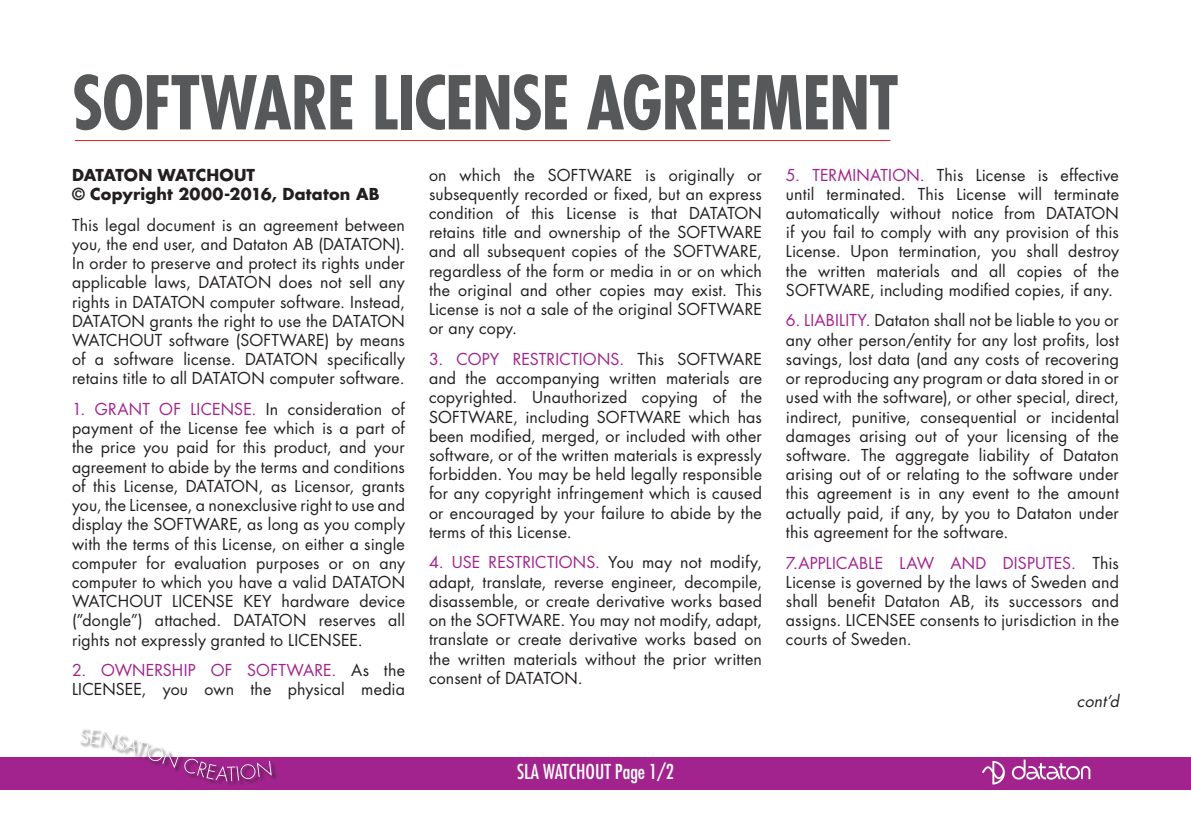
<style>
.page{position:relative;width:1191px;height:840px;background:#fff}
.page>*{position:absolute;margin:0;border:0;box-sizing:border-box;transform-origin:0 0}
.t1{font:700 condensed 72px "Futura";letter-spacing:-.02em;color:#57585a}
.t2{font:condensed 20px "Futura";color:#fff}
.t3{font:16px/19.2px "Futura";letter-spacing:.01em;color:#231f20;text-align:justify}
.t4{font:700 16px/19.2px "Futura";letter-spacing:.01em;color:#231f20}
.t5{font:italic 16px "Futura";color:#231f20}
.s1{color:#a2238e}
</style>
<div class="page">
<div style="left:0;top:756px;width:1191px;height:33px;background:#a2238e"></div>
<svg style="left:982px;top:760px;width:22px;height:24px"></svg>
<svg style="left:1011px;top:759px;width:79px;height:20px"></svg>
<div style="left:79px;top:727px;width:198px;height:59px;background:#231f20;opacity:.75"></div>
<svg style="left:79px;top:727px;width:193px;height:53px"></svg>
<hr style="left:75px;top:140px;width:815px;height:1px;background:#ee1d23">
<h1 class="t1" style="left:72px;top:56px;width:828px">SOFTWARE LICENSE AGREEMENT</h1>
<p class="t4" style="left:72px;top:165px;width:309px">DATATON WATCHOUT<br>© Copyright 2000-2016, Dataton AB</p>
<p class="t3" style="left:72px;top:215px;width:334px">This legal document is an agreement between you, the end user, and Dataton AB (DATATON).<br>In order to preserve and protect its rights under applicable laws, DATATON does not sell any rights in DATATON computer software. Instead, DATATON grants the right to use the DATATON WATCHOUT software (SOFTWARE) by means of a software license. DATATON specifically retains title to all DATATON computer software.</p>
<p class="t3" style="left:72px;top:399px;width:334px"><span class="s1">1. GRANT OF LICENSE.</span> In consideration of payment of the License fee which is a part of the price you paid for this product, and your agreement to abide by the terms and conditions of this License, DATATON, as Licensor, grants you, the Licensee, a nonexclusive right to use and display the SOFTWARE, as long as you comply with the terms of this License, on either a single computer for evaluation purposes or on any computer to which you have a valid DATATON WATCHOUT LICENSE KEY hardware device (”dongle”) attached. DATATON reserves all rights not expressly granted to LICENSEE.</p>
<p class="t3" style="left:72px;top:660px;width:334px"><span class="s1">2. OWNERSHIP OF SOFTWARE.</span> As the<br>LICENSEE, you own the physical media</p>
<p class="t3" style="left:786px;top:165px;width:334px"><span class="s1">5. TERMINATION.</span> This License is effective until terminated. This License will terminate automatically without notice from DATATON if you fail to comply with any provision of this License. Upon termination, you shall destroy the written materials and all copies of the SOFTWARE, including modified copies, if any.</p>
<p class="t3" style="left:786px;top:310px;width:334px"><span class="s1">6. LIABILITY.</span> Dataton shall not be liable to you or any other person/entity for any lost profits, lost savings, lost data (and any costs of recovering or reproducing any program or data stored in or used with the software), or other special, direct, indirect, punitive, consequential or incidental damages arising out of your licensing of the software. The aggregate liability of Dataton arising out of or relating to the software under this agreement is in any event to the amount actually paid, if any, by you to Dataton under this agreement for the software.</p>
<p class="t3" style="left:786px;top:552px;width:334px"><span class="s1">7.APPLICABLE LAW AND DISPUTES.</span> This License is governed by the laws of Sweden and shall benefit Dataton AB, its successors and assigns. LICENSEE consents to jurisdiction in the courts of Sweden.</p>
<p class="t3" style="left:429px;top:165px;width:334px">on which the SOFTWARE is originally or subsequently recorded or fixed, but an express condition of this License is that DATATON retains title and ownership of the SOFTWARE and all subsequent copies of the SOFTWARE, regardless of the form or media in or on which the original and other copies may exist. This License is not a sale of the original SOFTWARE or any copy.</p>
<p class="t3" style="left:429px;top:349px;width:334px"><span class="s1">3. COPY RESTRICTIONS.</span> This SOFTWARE and the accompanying written materials are copyrighted. Unauthorized copying of the SOFTWARE, including SOFTWARE which has been modified, merged, or included with other software, or of the written materials is expressly forbidden. You may be held legally responsible for any copyright infringement which is caused or encouraged by your failure to abide by the terms of this License.</p>
<p class="t3" style="left:429px;top:552px;width:334px"><span class="s1">4. USE RESTRICTIONS.</span> You may not modify, adapt, translate, reverse engineer, decompile, disassemble, or create derivative works based on the SOFTWARE. You may not modify, adapt, translate or create derivative works based on the written materials without the prior written consent of DATATON.</p>
<p class="t5" style="left:1077px;top:689px;width:43px">cont’d</p>
<p class="t2" style="left:517px;top:758px;width:158px">SLA WATCHOUT Page 1/2</p>
</div>
